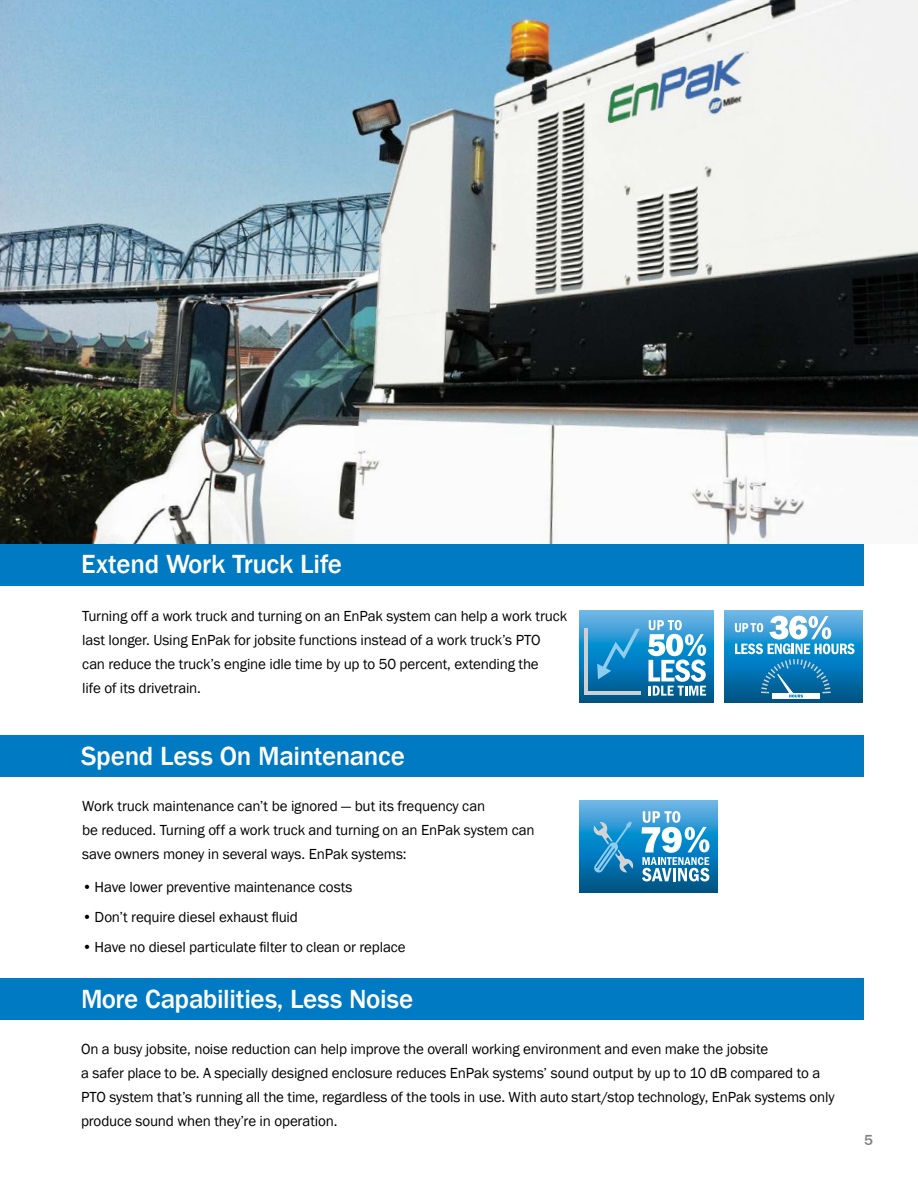
<style>
.page{position:relative;width:918px;height:1188px;background:#fff}
.page>*{position:absolute;margin:0;border:0;box-sizing:border-box;transform-origin:0 0}
.t1{font:500 27px "Franklin Gothic";letter-spacing:-.01em;color:#fff}
.t2{font:15px/24px "Franklin Gothic";letter-spacing:-.01em;color:#000}
.t3{font:500 15px "Franklin Gothic";color:#808285}
</style>
<div class="page">
<hr style="left:0;top:503px;width:1px;height:685px;background:#ceced0">
<div style="left:0;top:544px;width:864px;height:42px;background:#007ac2"></div>
<div style="left:0;top:736px;width:864px;height:41px;background:#007ac2"></div>
<div style="left:0;top:978px;width:864px;height:42px;background:#007ac2"></div>
<svg style="left:580px;top:611px;width:134px;height:92px;background:#2786bc"></svg>
<svg style="left:648px;top:620px;width:58px;height:76px"></svg>
<svg style="left:597px;top:629px;width:43px;height:50px;background:#2292ce"></svg>
<hr style="left:585px;top:691px;width:56px;height:4px;background:#cdd0d2">
<hr style="left:585px;top:628px;width:3px;height:66px;background:#cdd0d2">
<svg style="left:724px;top:611px;width:138px;height:92px;background:#2885bb"></svg>
<svg style="left:772px;top:697px;width:48px;height:1px"></svg>
<svg style="left:735px;top:616px;width:120px;height:81px;background:#449bcb"></svg>
<svg style="left:580px;top:800px;width:138px;height:92px;background:#2685bb"></svg>
<svg style="left:642px;top:811px;width:67px;height:70px"></svg>
<svg style="left:593px;top:821px;width:40px;height:52px;background:#3798cc"></svg>
<img style="left:0;top:0;width:918px;height:544px">
<h1 class="t1" style="left:81px;top:547px;width:263px">Extend Work Truck Life</h1>
<p class="t2" style="left:82px;top:604px;width:487px">Turning off a work truck and turning on an EnPak system can help a work truck last longer. Using EnPak for jobsite functions instead of a work truck’s PTO<br>can reduce the truck’s engine idle time by up to 50 percent, extending the<br>life of its drivetrain.</p>
<h1 class="t1" style="left:81px;top:739px;width:326px">Spend Less On Maintenance</h1>
<p class="t2" style="left:82px;top:794px;width:454px">Work truck maintenance can’t be ignored — but its frequency can<br>be reduced. Turning off a work truck and turning on an EnPak system can save owners money in several ways. EnPak systems:</p>
<p class="t2" style="left:82px;top:875px;width:272px">• Have lower preventive maintenance costs</p>
<p class="t2" style="left:82px;top:905px;width:217px">• Don’t require diesel exhaust fluid</p>
<p class="t2" style="left:82px;top:935px;width:325px">• Have no diesel particulate filter to clean or replace</p>
<h1 class="t1" style="left:81px;top:982px;width:334px">More Capabilities, Less Noise</h1>
<p class="t2" style="left:81px;top:1037px;width:755px">On a busy jobsite, noise reduction can help improve the overall working environment and even make the jobsite<br>a safer place to be. A specially designed enclosure reduces EnPak systems’ sound output by up to 10 dB compared to a PTO system that’s running all the time, regardless of the tools in use. With auto start/stop technology, EnPak systems only produce sound when they’re in operation.</p>
<p class="t3" style="left:864px;top:1130px;width:10px">5</p>
</div>
